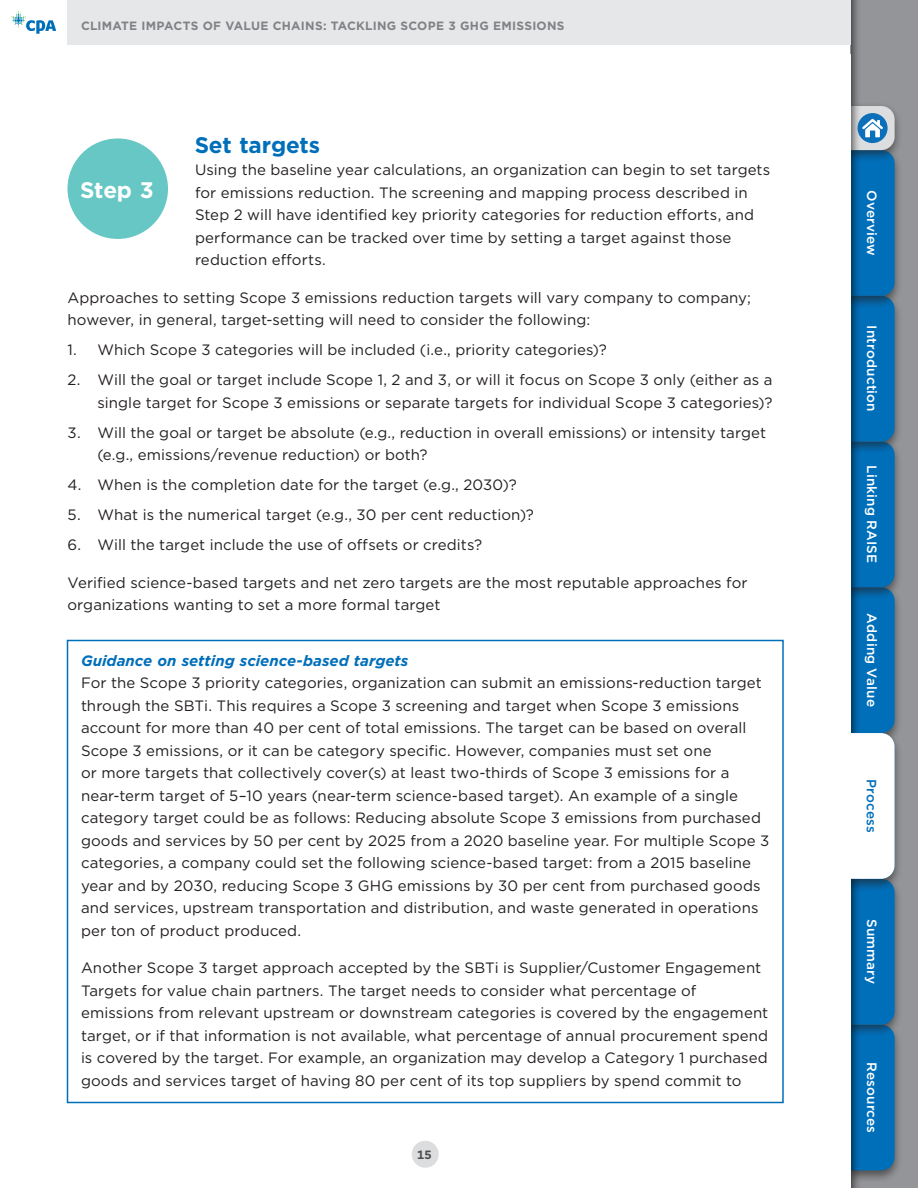
<style>
.page{position:relative;width:918px;height:1188px;background:#fff}
.page>*{position:absolute;margin:0;border:0;box-sizing:border-box;transform-origin:0 0}
.t1{font:700 22.5px "Gotham";letter-spacing:-.01em;color:#006fba}
.t2{font:700 22.5px "Gotham";color:#fff}
.CPA__para1{font:15px/22.5px "Gotham";letter-spacing:.005em;color:#231f20}
.CPA__body{font:15px/22.5px "Gotham";letter-spacing:.005em;color:#231f20}
.t3{font:italic 700 15px "Gotham";color:#006fba}
.t4{font:500 13.5px "Gotham";letter-spacing:.015em;color:#fff}
.t5{font:500 13.5px "Gotham";letter-spacing:.01em;color:#006fba}
.t6{font:700 12px "Gotham";letter-spacing:.02em;color:#808285}
.t7{font:700 12px "Gotham";color:#4b4c4d}
</style>
<div class="page">
<div style="left:849px;top:0;width:69px;height:1188px;background:#231f20;opacity:.75"></div>
<div style="left:841px;top:54px;width:10px;height:1134px;background:#fff"></div>
<svg style="left:851px;top:106px;width:44px;height:1064px;background:#2879b0"></svg>
<div style="left:412px;top:1141px;width:27px;height:27px;background:#dcdddf;border-radius:50%"></div>
<div style="left:68px;top:138px;width:100px;height:101px;background:#66c7c5;border-radius:50%"></div>
<div style="left:67px;top:640px;width:717px;height:463px;border:2px solid #006fba"></div>
<svg style="left:12px;top:11px;width:44px;height:23px"></svg>
<div style="left:68px;top:0;width:783px;height:45px;background:#e6e7e9"></div>
<p class="t6" style="left:81px;top:18px;width:485px">CLIMATE IMPACTS OF VALUE CHAINS: TACKLING SCOPE 3 GHG EMISSIONS</p>
<h3 class="t1" style="left:195px;top:130px;width:127px">SET TARGETS</h3>
<p class="CPA__para1" style="left:195px;top:159px;width:577px">Using the baseline year calculations, an organization can begin to set targets for emissions reduction. The screening and mapping process described in Step 2 will have identified key priority categories for reduction efforts, and performance can be tracked over time by setting a target against those reduction efforts.</p>
<p class="CPA__body" style="left:68px;top:286px;width:685px">Approaches to setting Scope 3 emissions reduction targets will vary company to company; however, in general, target-setting will need to consider the following:</p>
<p class="CPA__para1" style="left:68px;top:339px;width:541px">1. Which Scope 3 categories will be included (i.e., priority categories)?</p>
<p class="CPA__para1" style="left:68px;top:369px;width:707px;text-align:right">2. Will the goal or target include Scope 1, 2 and 3, or will it focus on Scope 3 only (either as a single target for Scope 3 emissions or separate targets for individual Scope 3 categories)?</p>
<p class="CPA__para1" style="left:98px;top:421px;width:670px;text-indent:-30px">3. Will the goal or target be absolute (e.g., reduction in overall emissions) or intensity target (e.g., emissions/revenue reduction) or both?</p>
<p class="CPA__para1" style="left:68px;top:474px;width:451px">4. When is the completion date for the target (e.g., 2030)?</p>
<p class="CPA__para1" style="left:68px;top:504px;width:468px">5. What is the numerical target (e.g., 30 per cent reduction)?</p>
<p class="CPA__para1" style="left:68px;top:534px;width:416px">6. Will the target include the use of offsets or credits?</p>
<p class="CPA__body" style="left:68px;top:571px;width:682px">Verified science-based targets and net zero targets are the most reputable approaches for organizations wanting to set a more formal target</p>
<h3 class="t2" style="left:80px;top:175px;width:75px">STEP 3</h3>
<p class="t3" style="left:81px;top:651px;width:329px">Guidance on setting science-based targets</p>
<p class="CPA__para1" style="left:81px;top:672px;width:690px">For the Scope 3 priority categories, organization can submit an emissions-reduction target through the SBTi. This requires a Scope 3 screening and target when Scope 3 emissions account for more than 40 per cent of total emissions. The target can be based on overall Scope 3 emissions, or it can be category specific. However, companies must set one<br>or more targets that collectively cover(s) at least two-thirds of Scope 3 emissions for a near-term target of 5–10 years (near-term science-based target). An example of a single category target could be as follows: Reducing absolute Scope 3 emissions from purchased goods and services by 50 per cent by 2025 from a 2020 baseline year. For multiple Scope 3 categories, a company could set the following science-based target: from a 2015 baseline year and by 2030, reducing Scope 3 GHG emissions by 30 per cent from purchased goods and services, upstream transportation and distribution, and waste generated in operations per ton of product produced.</p>
<p class="CPA__body" style="left:81px;top:957px;width:689px">Another Scope 3 target approach accepted by the SBTi is Supplier/Customer Engagement Targets for value chain partners. The target needs to consider what percentage of emissions from relevant upstream or downstream categories is covered by the engagement target, or if that information is not available, what percentage of annual procurement spend is covered by the target. For example, an organization may develop a Category 1 purchased goods and services target of having 80 per cent of its top suppliers by spend commit to</p>
<p class="t7" style="left:417px;top:1147px;width:16px">15</p>
<p class="t4" style="left:881px;top:190px;width:67px;rotate:90deg">Overview</p>
<p class="t4" style="left:881px;top:325px;width:88px;rotate:90deg">Introduction</p>
<p class="t4" style="left:881px;top:465px;width:100px;rotate:90deg">Linking RAISE</p>
<p class="t4" style="left:881px;top:613px;width:95px;rotate:90deg">Adding Value</p>
<p class="t5" style="left:880px;top:779px;width:55px;rotate:90deg">Process</p>
<p class="t4" style="left:881px;top:919px;width:67px;rotate:90deg">Summary</p>
<p class="t4" style="left:881px;top:1062px;width:73px;rotate:90deg">Resources</p>
</div>
